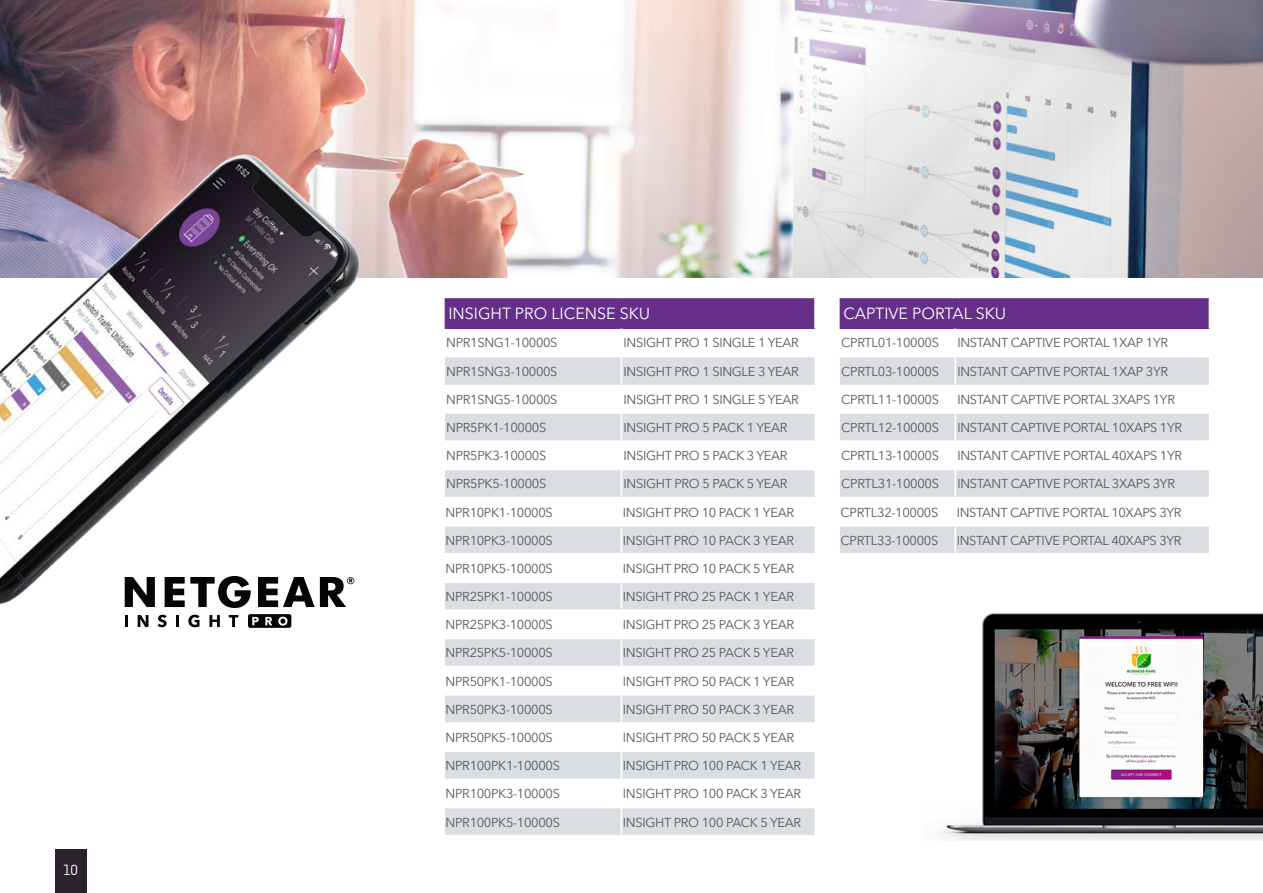
<style>
.page{position:relative;width:1263px;height:893px;background:#fff}
.page>*{position:absolute;margin:0;border:0;box-sizing:border-box;transform-origin:0 0}
.Head1{font:16.05px "Avenir Next LT Pro";color:#fff}
.t1{font:13.5px "Taub Sans";color:#fff}
.Table_body{font:12.9px "Avenir Next LT Pro";letter-spacing:-.025em;color:#57585a}
</style>
<div class="page">
<img style="left:939px;top:613px;width:324px;height:228px">
<hr style="left:1262px;top:0;width:1px;height:325px;background:#652e89">
<div style="left:444px;top:297px;width:371px;height:31px;background:#652e89"></div>
<hr style="left:444px;top:296px;width:177px;height:2px;background:#fff">
<hr style="left:621px;top:296px;width:195px;height:2px;background:#fff">
<hr style="left:814px;top:298px;width:2px;height:30px;background:#fff">
<hr style="left:444px;top:298px;width:1px;height:30px;background:#fff">
<svg style="left:444px;top:328px;width:371px;height:507px"></svg>
<hr style="left:814px;top:385px;width:2px;height:27px;background:#fff">
<hr style="left:443px;top:412px;width:178px;height:2px;background:#fff">
<hr style="left:621px;top:412px;width:195px;height:2px;background:#fff">
<div style="left:839px;top:297px;width:371px;height:31px;background:#652e89"></div>
<hr style="left:838px;top:296px;width:117px;height:2px;background:#fff">
<hr style="left:955px;top:296px;width:256px;height:2px;background:#fff">
<hr style="left:1209px;top:298px;width:2px;height:30px;background:#fff">
<hr style="left:838px;top:298px;width:2px;height:30px;background:#fff">
<svg style="left:839px;top:328px;width:371px;height:225px"></svg>
<hr style="left:838px;top:412px;width:117px;height:2px;background:#fff">
<hr style="left:955px;top:412px;width:255px;height:2px;background:#fff">
<div style="left:55px;top:849px;width:31px;height:44px;background:#2a232b"></div>
<img style="left:0;top:0;width:1263px;height:277px">
<img style="left:0;top:142px;width:374px;height:486px">
<svg style="left:258px;top:577px;width:96px;height:30px"></svg>
<svg style="left:165px;top:576px;width:86px;height:32px"></svg>
<svg style="left:125px;top:577px;width:30px;height:30px"></svg>
<div style="left:248px;top:614px;width:43px;height:14px;background:#050505;border-radius:2px"></div>
<svg style="left:125px;top:615px;width:3px;height:12px"></svg>
<svg style="left:138px;top:615px;width:10px;height:12px"></svg>
<svg style="left:158px;top:615px;width:9px;height:12px"></svg>
<svg style="left:176px;top:615px;width:3px;height:12px"></svg>
<svg style="left:188px;top:615px;width:12px;height:12px"></svg>
<svg style="left:209px;top:615px;width:11px;height:12px"></svg>
<svg style="left:229px;top:615px;width:9px;height:12px"></svg>
<svg style="left:252px;top:617px;width:7px;height:8px"></svg>
<svg style="left:265px;top:617px;width:7px;height:8px"></svg>
<svg style="left:278px;top:617px;width:10px;height:9px"></svg>
<p class="t1" style="left:63px;top:861px;width:16px">10</p>
<p class="Head1" style="left:448px;top:304px;width:203px">INSIGHT PRO LICENSE SKU</p>
<p class="Table_body" style="left:446px;top:335px;width:113px">NPR1SNG1-10000S</p>
<p class="Table_body" style="left:624px;top:335px;width:177px">INSIGHT PRO 1 SINGLE 1 YEAR</p>
<p class="Table_body" style="left:446px;top:363px;width:113px">NPR1SNG3-10000S</p>
<p class="Table_body" style="left:624px;top:363px;width:177px">INSIGHT PRO 1 SINGLE 3 YEAR</p>
<p class="Table_body" style="left:446px;top:392px;width:113px">NPR1SNG5-10000S</p>
<p class="Table_body" style="left:624px;top:392px;width:177px">INSIGHT PRO 1 SINGLE 5 YEAR</p>
<p class="Table_body" style="left:446px;top:420px;width:102px">NPR5PK1-10000S</p>
<p class="Table_body" style="left:624px;top:420px;width:165px">INSIGHT PRO 5 PACK 1 YEAR</p>
<p class="Table_body" style="left:446px;top:448px;width:102px">NPR5PK3-10000S</p>
<p class="Table_body" style="left:624px;top:448px;width:165px">INSIGHT PRO 5 PACK 3 YEAR</p>
<p class="Table_body" style="left:446px;top:476px;width:102px">NPR5PK5-10000S</p>
<p class="Table_body" style="left:624px;top:476px;width:165px">INSIGHT PRO 5 PACK 5 YEAR</p>
<p class="Table_body" style="left:446px;top:504px;width:109px">NPR10PK1-10000S</p>
<p class="Table_body" style="left:623px;top:504px;width:173px">INSIGHT PRO 10 PACK 1 YEAR</p>
<p class="Table_body" style="left:446px;top:532px;width:109px">NPR10PK3-10000S</p>
<p class="Table_body" style="left:623px;top:532px;width:173px">INSIGHT PRO 10 PACK 3 YEAR</p>
<p class="Table_body" style="left:446px;top:561px;width:109px">NPR10PK5-10000S</p>
<p class="Table_body" style="left:623px;top:561px;width:173px">INSIGHT PRO 10 PACK 5 YEAR</p>
<p class="Table_body" style="left:446px;top:589px;width:109px">NPR25PK1-10000S</p>
<p class="Table_body" style="left:623px;top:589px;width:173px">INSIGHT PRO 25 PACK 1 YEAR</p>
<p class="Table_body" style="left:446px;top:617px;width:109px">NPR25PK3-10000S</p>
<p class="Table_body" style="left:623px;top:617px;width:173px">INSIGHT PRO 25 PACK 3 YEAR</p>
<p class="Table_body" style="left:446px;top:645px;width:109px">NPR25PK5-10000S</p>
<p class="Table_body" style="left:623px;top:645px;width:173px">INSIGHT PRO 25 PACK 5 YEAR</p>
<p class="Table_body" style="left:446px;top:673px;width:109px">NPR50PK1-10000S</p>
<p class="Table_body" style="left:623px;top:673px;width:173px">INSIGHT PRO 50 PACK 1 YEAR</p>
<p class="Table_body" style="left:446px;top:702px;width:109px">NPR50PK3-10000S</p>
<p class="Table_body" style="left:623px;top:702px;width:173px">INSIGHT PRO 50 PACK 3 YEAR</p>
<p class="Table_body" style="left:446px;top:730px;width:109px">NPR50PK5-10000S</p>
<p class="Table_body" style="left:623px;top:730px;width:173px">INSIGHT PRO 50 PACK 5 YEAR</p>
<p class="Table_body" style="left:446px;top:758px;width:116px">NPR100PK1-10000S</p>
<p class="Table_body" style="left:623px;top:758px;width:180px">INSIGHT PRO 100 PACK 1 YEAR</p>
<p class="Table_body" style="left:446px;top:786px;width:116px">NPR100PK3-10000S</p>
<p class="Table_body" style="left:623px;top:786px;width:180px">INSIGHT PRO 100 PACK 3 YEAR</p>
<p class="Table_body" style="left:446px;top:814px;width:116px">NPR100PK5-10000S</p>
<p class="Table_body" style="left:623px;top:814px;width:180px">INSIGHT PRO 100 PACK 5 YEAR</p>
<p class="Head1" style="left:843px;top:304px;width:164px">CAPTIVE PORTAL SKU</p>
<p class="Table_body" style="left:841px;top:335px;width:99px">CPRTL01-10000S</p>
<p class="Table_body" style="left:957px;top:335px;width:212px">INSTANT CAPTIVE PORTAL 1XAP 1YR</p>
<p class="Table_body" style="left:841px;top:363px;width:99px">CPRTL03-10000S</p>
<p class="Table_body" style="left:957px;top:363px;width:212px">INSTANT CAPTIVE PORTAL 1XAP 3YR</p>
<p class="Table_body" style="left:841px;top:392px;width:99px">CPRTL11-10000S</p>
<p class="Table_body" style="left:957px;top:392px;width:219px">INSTANT CAPTIVE PORTAL 3XAPS 1YR</p>
<p class="Table_body" style="left:841px;top:420px;width:99px">CPRTL12-10000S</p>
<p class="Table_body" style="left:957px;top:420px;width:226px">INSTANT CAPTIVE PORTAL 10XAPS 1YR</p>
<p class="Table_body" style="left:841px;top:448px;width:99px">CPRTL13-10000S</p>
<p class="Table_body" style="left:957px;top:448px;width:226px">INSTANT CAPTIVE PORTAL 40XAPS 1YR</p>
<p class="Table_body" style="left:841px;top:476px;width:99px">CPRTL31-10000S</p>
<p class="Table_body" style="left:957px;top:476px;width:219px">INSTANT CAPTIVE PORTAL 3XAPS 3YR</p>
<p class="Table_body" style="left:841px;top:504px;width:99px">CPRTL32-10000S</p>
<p class="Table_body" style="left:957px;top:504px;width:226px">INSTANT CAPTIVE PORTAL 10XAPS 3YR</p>
<p class="Table_body" style="left:841px;top:532px;width:99px">CPRTL33-10000S</p>
<p class="Table_body" style="left:957px;top:532px;width:226px">INSTANT CAPTIVE PORTAL 40XAPS 3YR</p>
</div>
